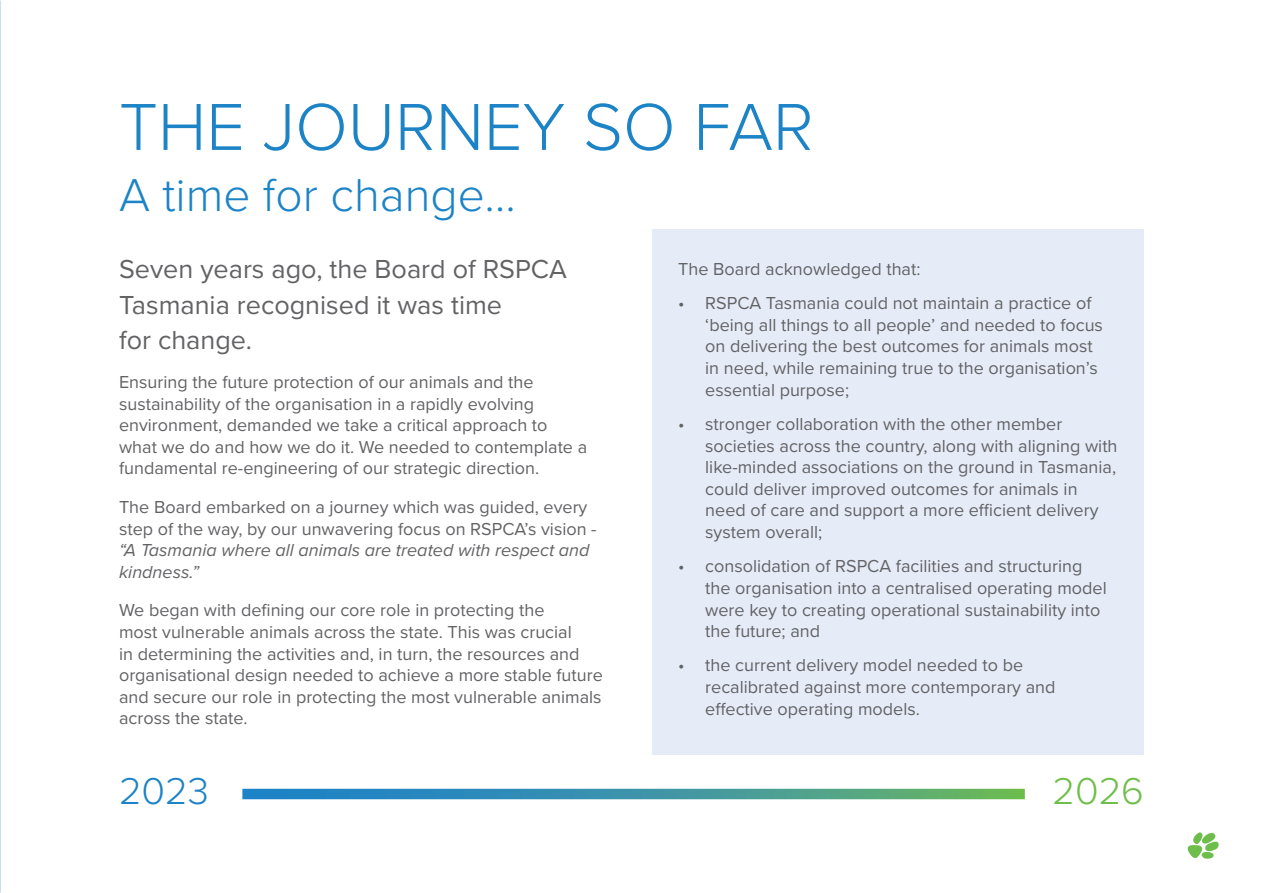
<style>
.page{position:relative;width:1263px;height:893px;background:#fff}
.page>*{position:absolute;margin:0;border:0;box-sizing:border-box;transform-origin:0 0}
.t1{font:300 68.85px "Proxima Nova";color:#1c83c6}
.t2{font:300 47.85px "Proxima Nova";color:#1c83c6}
.t3{font:300 38.85px "Proxima Nova";color:#1c83c6}
.t4{font:300 38.85px "Proxima Nova";color:#6ebe4a}
.t5{font:27px/35.4px "Proxima Nova";color:#636366}
.t6{font:18px/21.6px "Proxima Nova";color:#636366}
.t7{font:italic 18px/21.6px "Proxima Nova";color:#636366}
</style>
<div class="page">
<div style="left:653px;top:229px;width:491px;height:526px;background:#e6ecf7"></div>
<svg style="left:242px;top:789px;width:783px;height:10px;background:#3f979f"></svg>
<svg style="left:1187px;top:832px;width:32px;height:27px"></svg>
<h1 class="t1" style="left:119px;top:76px;width:696px">THE JOURNEY SO FAR</h1>
<h2 class="t2" style="left:119px;top:159px;width:398px">A time for change…</h2>
<h3 class="t5" style="left:119px;top:251px;width:449px">Seven years ago, the Board of RSPCA<br>Tasmania recognised it was time<br>for change.</h3>
<p class="t6" style="left:119px;top:370px;width:470px">Ensuring the future protection of our animals and the sustainability of the organisation in a rapidly evolving environment, demanded we take a critical approach to what we do and how we do it. We needed to contemplate a fundamental re-engineering of our strategic direction.</p>
<p class="t6" style="left:119px;top:495px;width:479px">The Board embarked on a journey which was guided, every step of the way, by our unwavering focus on RSPCA’s vision -</p>
<p class="t7" style="left:119px;top:538px;width:472px">“A Tasmania where all animals are treated with respect and kindness.”</p>
<p class="t6" style="left:119px;top:599px;width:485px">We began with defining our core role in protecting the<br>most vulnerable animals across the state. This was crucial<br>in determining the activities and, in turn, the resources and organisational design needed to achieve a more stable future and secure our role in protecting the most vulnerable animals across the state.</p>
<p class="t6" style="left:678px;top:257px;width:244px">The Board acknowledged that:</p>
<p class="t6" style="left:705px;top:292px;width:399px;text-indent:-27px">• RSPCA Tasmania could not maintain a practice of ‘being all things to all people’ and needed to focus on delivering the best outcomes for animals most in need, while remaining true to the organisation’s essential purpose;</p>
<p class="t6" style="left:705px;top:412px;width:414px;text-indent:-27px">• stronger collaboration with the other member societies across the country, along with aligning with like-minded associations on the ground in Tasmania, could deliver improved outcomes for animals in need of care and support a more efficient delivery system overall;</p>
<p class="t6" style="left:705px;top:555px;width:403px;text-indent:-27px">• consolidation of RSPCA facilities and structuring the organisation into a centralised operating model were key to creating operational sustainability into the future; and</p>
<p class="t6" style="left:705px;top:654px;width:352px;text-indent:-27px">• the current delivery model needed to be recalibrated against more contemporary and effective operating models.</p>
<h3 class="t3" style="left:119px;top:762px;width:91px">2023</h3>
<h3 class="t4" style="left:1052px;top:762px;width:93px">2026</h3>
</div>
